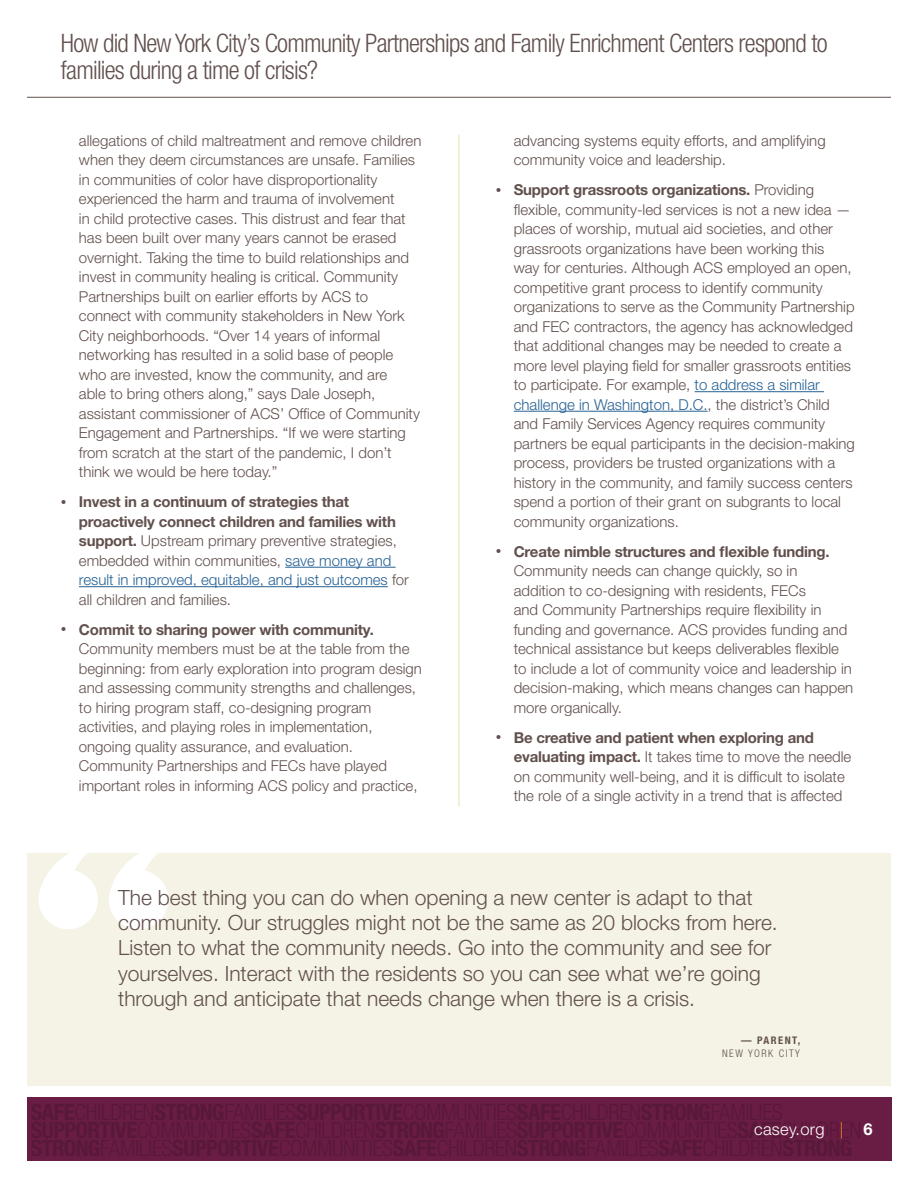
<style>
.page{position:relative;width:918px;height:1188px;background:#fff}
.page>*{position:absolute;margin:0;border:0;box-sizing:border-box;transform-origin:0 0}
.t1{font:300 condensed 25.5px/27px "Helvetica Neue LT Std";letter-spacing:-.03em;color:#61504d}
.box_body{font:300 21px/25.2px "Helvetica Neue LT Std";color:#61504d}
.t2{font:300 16.5px "Helvetica Neue LT Std";letter-spacing:.02em;color:#fff}
.t3{font:300 15px/19.5px "Helvetica Neue LT Std";color:#61504d}
.body{font:300 condensed 10.5px "Helvetica Neue LT Std";letter-spacing:.14em;color:#61504d}
.body-2{font:700 condensed 10.5px "Helvetica Neue LT Std";letter-spacing:.14em;color:#61504d}
.s1{font-size:11.25px}
.s2{font-weight:700}
.s3{color:#266194}
.s4{color:#f28a20}
</style>
<div class="page">
<div style="left:27px;top:1098px;width:864px;height:63px;background:#691d45"></div>
<hr style="left:27px;top:97px;width:864px;height:1px;background:#61504d">
<hr style="left:459px;top:135px;width:1px;height:672px;background:#e6e2b2">
<hr style="left:285px;top:567px;width:111px;height:1px;background:#266194">
<hr style="left:79px;top:586px;width:309px;height:1px;background:#266194">
<hr style="left:695px;top:391px;width:129px;height:1px;background:#266194">
<hr style="left:514px;top:411px;width:194px;height:1px;background:#266194">
<div style="left:27px;top:853px;width:864px;height:233px;background:#f5f3e5"></div>
<svg style="left:39px;top:853px;width:129px;height:76px"></svg>
<h1 class="t1" style="left:61px;top:30px;width:768px">How did New York City’s Community Partnerships and Family Enrichment Centers respond to families during a time of crisis?</h1>
<p class="t3" style="left:79px;top:130px;width:344px">allegations of child maltreatment and remove children when they deem circumstances are unsafe. Families in communities of color have disproportionality experienced the harm and trauma of involvement<br>in child protective cases. This distrust and fear that has been built over many years cannot be erased overnight. Taking the time to build relationships and invest in community healing is critical. Community Partnerships built on earlier efforts by ACS to connect with community stakeholders in New York City neighborhoods. “Over 14 years of informal networking has resulted in a solid base of people who are invested, know the community, and are<br>able to bring others along,” says Dale Joseph, assistant commissioner of ACS’ Office of Community Engagement and Partnerships. “If we were starting from scratch at the start of the pandemic, I don’t think we would be here today.”</p>
<p class="t3" style="left:79px;top:492px;width:332px;text-indent:-18px"><span class="s1">•</span> <span class="s2">Invest in a continuum of strategies that proactively connect children and families with support.</span> Upstream primary preventive strategies, embedded within communities, <span class="s3">save money and result in improved, equitable, and just outcomes</span> for all children and families.</p>
<p class="t3" style="left:79px;top:619px;width:345px;text-indent:-18px"><span class="s1">•</span> <span class="s2">Commit to sharing power with community.<br></span>Community members must be at the table from the beginning: from early exploration into program design and assessing community strengths and challenges, to hiring program staff, co-designing program activities, and playing roles in implementation, ongoing quality assurance, and evaluation.<br>Community Partnerships and FECs have played important roles in informing ACS policy and practice,</p>
<p class="t3" style="left:514px;top:130px;width:313px">advancing systems equity efforts, and amplifying community voice and leadership.</p>
<p class="t3" style="left:514px;top:180px;width:343px;text-indent:-18px"><span class="s1">•</span> <span class="s2">Support grassroots organizations.</span> Providing flexible, community-led services is not a new idea — places of worship, mutual aid societies, and other grassroots organizations have been working this<br>way for centuries. Although ACS employed an open, competitive grant process to identify community organizations to serve as the Community Partnership and FEC contractors, the agency has acknowledged that additional changes may be needed to create a more level playing field for smaller grassroots entities to participate. For example, <span class="s3">to address a similar challenge in Washington, D.C.</span>, the district’s Child and Family Services Agency requires community partners be equal participants in the decision-making process, providers be trusted organizations with a history in the community, and family success centers spend a portion of their grant on subgrants to local community organizations.</p>
<p class="t3" style="left:514px;top:541px;width:341px;text-indent:-18px"><span class="s1">•</span> <span class="s2">Create nimble structures and flexible funding.<br></span>Community needs can change quickly, so in<br>addition to co-designing with residents, FECs<br>and Community Partnerships require flexibility in funding and governance. ACS provides funding and technical assistance but keeps deliverables flexible to include a lot of community voice and leadership in decision-making, which means changes can happen more organically.</p>
<p class="t3" style="left:514px;top:727px;width:339px;text-indent:-18px"><span class="s1">•</span> <span class="s2">Be creative and patient when exploring and evaluating impact.</span> It takes time to move the needle on community well-being, and it is difficult to isolate the role of a single activity in a trend that is affected</p>
<p class="box_body" style="left:118px;top:885px;width:661px">The best thing you can do when opening a new center is adapt to that community. Our struggles might not be the same as 20 blocks from here.<br>Listen to what the community needs. Go into the community and see for yourselves. Interact with the residents so you can see what we’re going through and anticipate that needs change when there is a crisis.</p>
<p class="body-2" style="left:741px;top:1034px;width:61px">— PARENT,</p>
<p class="body" style="left:722px;top:1047px;width:79px">NEW YORK CITY</p>
<p class="t2" style="left:754px;top:1119px;width:120px">casey.org <span class="s4">|</span> <span class="s2">6</span></p>
</div>
